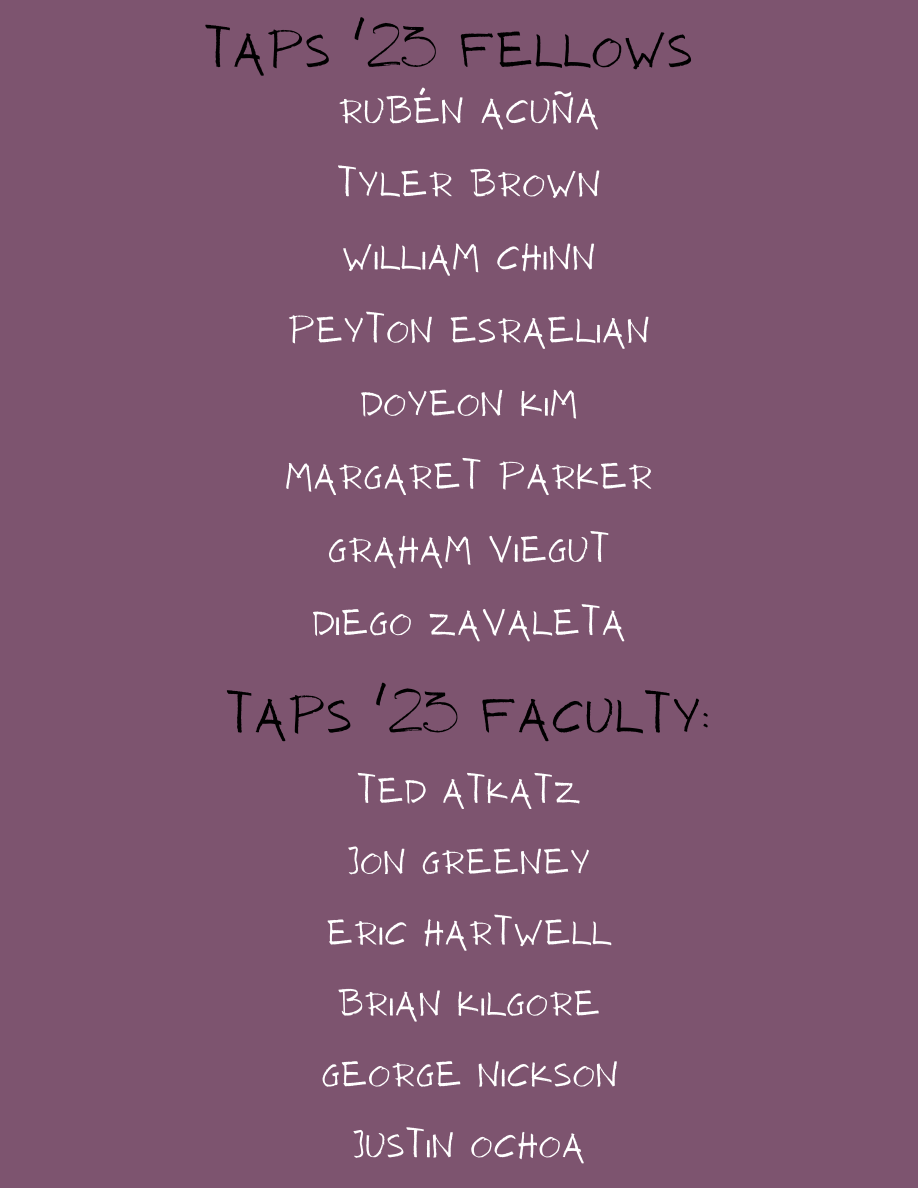
<style>
.page{position:relative;width:918px;height:1188px;background:#7d546f}
.page>*{position:absolute;margin:0;border:0;box-sizing:border-box;transform-origin:0 0}
.t1{font:72px "NF ANTIO Regular";color:#000}
.t2{font:52.5px "NF ANTIO Regular";color:#fff}
.t3{font:51px "NF ANTIO Regular";color:#fff}
</style>
<div class="page">
<p class="t1" style="left:203px;top:1px;width:491px">taps '23 fellows</p>
<p class="t2" style="left:338px;top:75px;width:263px">Rubén Acuña</p>
<p class="t2" style="left:336px;top:148px;width:266px">Tyler Brown</p>
<p class="t2" style="left:342px;top:222px;width:255px">William Chinn</p>
<p class="t2" style="left:287px;top:295px;width:364px">Peyton Esraelian</p>
<p class="t2" style="left:360px;top:368px;width:220px">Doyeon Kim</p>
<p class="t2" style="left:285px;top:441px;width:370px">Margaret ParkeR</p>
<p class="t2" style="left:327px;top:514px;width:284px">Graham Viegut</p>
<p class="t2" style="left:311px;top:587px;width:316px">Diego Zavaleta</p>
<p class="t1" style="left:225px;top:667px;width:487px">taps '23 faculty:</p>
<p class="t3" style="left:356px;top:756px;width:226px">ted atkatz</p>
<p class="t3" style="left:347px;top:827px;width:245px">jon greeney</p>
<p class="t3" style="left:326px;top:898px;width:287px">Eric Hartwell</p>
<p class="t3" style="left:337px;top:969px;width:265px">brian kilgore</p>
<p class="t3" style="left:321px;top:1040px;width:299px">george nickson</p>
<p class="t3" style="left:352px;top:1111px;width:235px">justin ochoa</p>
</div>
